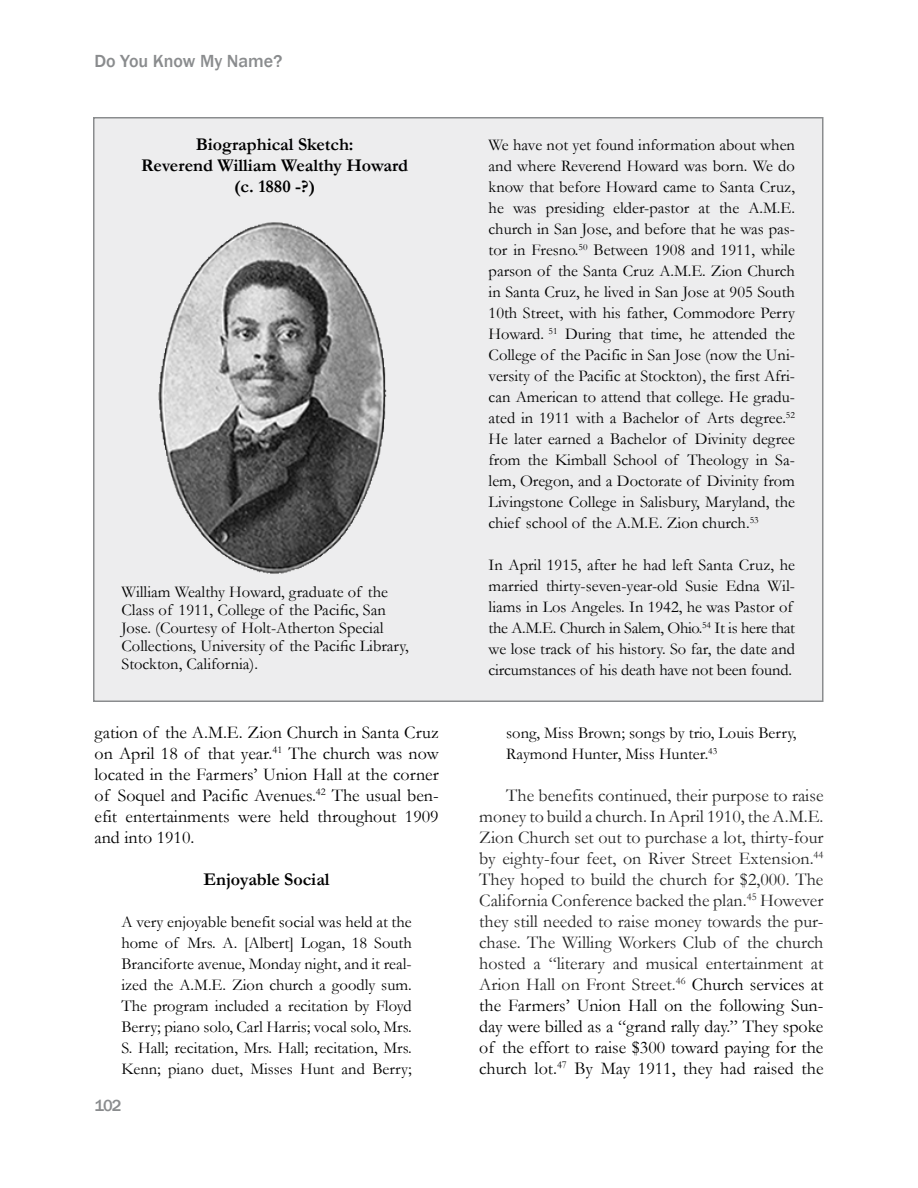
<style>
.page{position:relative;width:918px;height:1188px;background:#fff}
.page>*{position:absolute;margin:0;border:0;box-sizing:border-box;transform-origin:0 0}
.t1{font:18px/21px "Garamond";color:#242424;text-align:justify}
.t2{font:18px/21px "Garamond";color:#000;text-align:justify}
.t3{font:700 18px/21px "Garamond";color:#000;text-align:center}
.t4{font:500 18px "Franklin Gothic";color:#8a8c8e}
.t5{font:16.5px/21px "Garamond";color:#000}
.t6{font:500 16.5px "Franklin Gothic";color:#8a8c8e}
.s1{color:#000}
</style>
<div class="page">
<div style="left:94px;top:118px;width:729px;height:583px;background:#ededee"></div>
<img style="left:158px;top:222px;width:229px;height:352px">
<p class="t4" style="left:94px;top:49px;width:189px">Do You Know My Name?</p>
<p class="t3" style="left:141px;top:134px;width:269px">Biographical Sketch:<br>Reverend William Wealthy Howard (c. 1880 -?)</p>
<p class="t5" style="left:122px;top:583px;width:289px;line-height:18px">William Wealthy Howard, graduate of the Class of 1911, College of the Pacific, San Jose. (Courtesy of Holt-Atherton Special Collections, University of the Pacific Library, Stockton, California).</p>
<p class="t2" style="left:94px;top:722px;width:346px">gation of the A.M.E. Zion Church in Santa Cruz on April 18 of that year.<sup>41</sup> The church was now located in the Farmers’ Union Hall at the corner of Soquel and Pacific Avenues.<sup>42</sup> The usual ben&shy;efit entertainments were held throughout 1909 and into 1910.</p>
<p class="t3" style="left:204px;top:869px;width:128px">Enjoyable Social</p>
<p class="t5" style="left:122px;top:911px;width:292px;text-align:justify">A very enjoyable benefit social was held at the home of Mrs. A. [Albert] Logan, 18 South Branciforte avenue, Monday night, and it real&shy;ized the A.M.E. Zion church a goodly sum.<br>The program included a recitation by Floyd Berry; piano solo, Carl Harris; vocal solo, Mrs.<br>S. Hall; recitation, Mrs. Hall; recitation, Mrs.<br>Kenn; piano duet, Misses Hunt and Berry;</p>
<p class="t6" style="left:94px;top:1095px;width:28px">102</p>
<p class="t5" style="left:489px;top:134px;width:308px;text-align:justify">We have not yet found information about when and where Reverend Howard was born. We do know that before Howard came to Santa Cruz, he was presiding elder-pastor at the A.M.E. church in San Jose, and before that he was pas&shy;tor in Fresno.<sup>50</sup> Between 1908 and 1911, while parson of the Santa Cruz A.M.E. Zion Church in Santa Cruz, he lived in San Jose at 905 South 10th Street, with his father, Commodore Perry Howard. <sup>51</sup> During that time, he attended the College of the Pacific in San Jose (now the Uni&shy;versity of the Pacific at Stockton), the first Afri&shy;can American to attend that college. He gradu&shy;ated in 1911 with a Bachelor of Arts degree.<sup>52<br></sup>He later earned a Bachelor of Divinity degree from the Kimball School of Theology in Sa&shy;lem, Oregon, and a Doctorate of Divinity from Livingstone College in Salisbury, Maryland, the chief school of the A.M.E. Zion church.<sup>53</sup></p>
<p class="t5" style="left:489px;top:554px;width:308px">In April 1915, after he had left Santa Cruz, he married thirty-seven-year-old Susie Edna Wil&shy;liams in Los Angeles. In 1942, he was Pastor of the A.M.E. Church in Salem, Ohio.<sup>54</sup> It is here that we lose track of his history. So far, the date and circumstances of his death have not been found.</p>
<p class="t5" style="left:506px;top:722px;width:292px">song, Miss Brown; songs by trio, Louis Berry,<br>Raymond Hunter, Miss Hunter.<sup>43</sup></p>
<p class="t1" style="left:479px;top:785px;width:346px;text-indent:27px">The benefits continued, their purpose to raise money to build a church. In April 1910, the A.M.E.<br>Zion Church set out to purchase a lot, thirty-four by eighty-four feet, on River Street Extension.<sup>44<br></sup>They hoped to build the church for $2,000. The California Conference backed the plan.<sup>45</sup> However they still needed to raise money towards the pur&shy;chase. The Willing Workers Club of the church hosted a “literary and musical entertainment at Arion Hall on Front Street.<sup>46</sup> <span class="s1">Church services at the Farmers’ Union Hall on the following Sun&shy;day were billed as a “grand rally day.” They spoke of the effort to raise $300 toward paying for the church lot.</span><sup>47</sup> <span class="s1">By May 1911, they had raised the</span></p>
</div>
